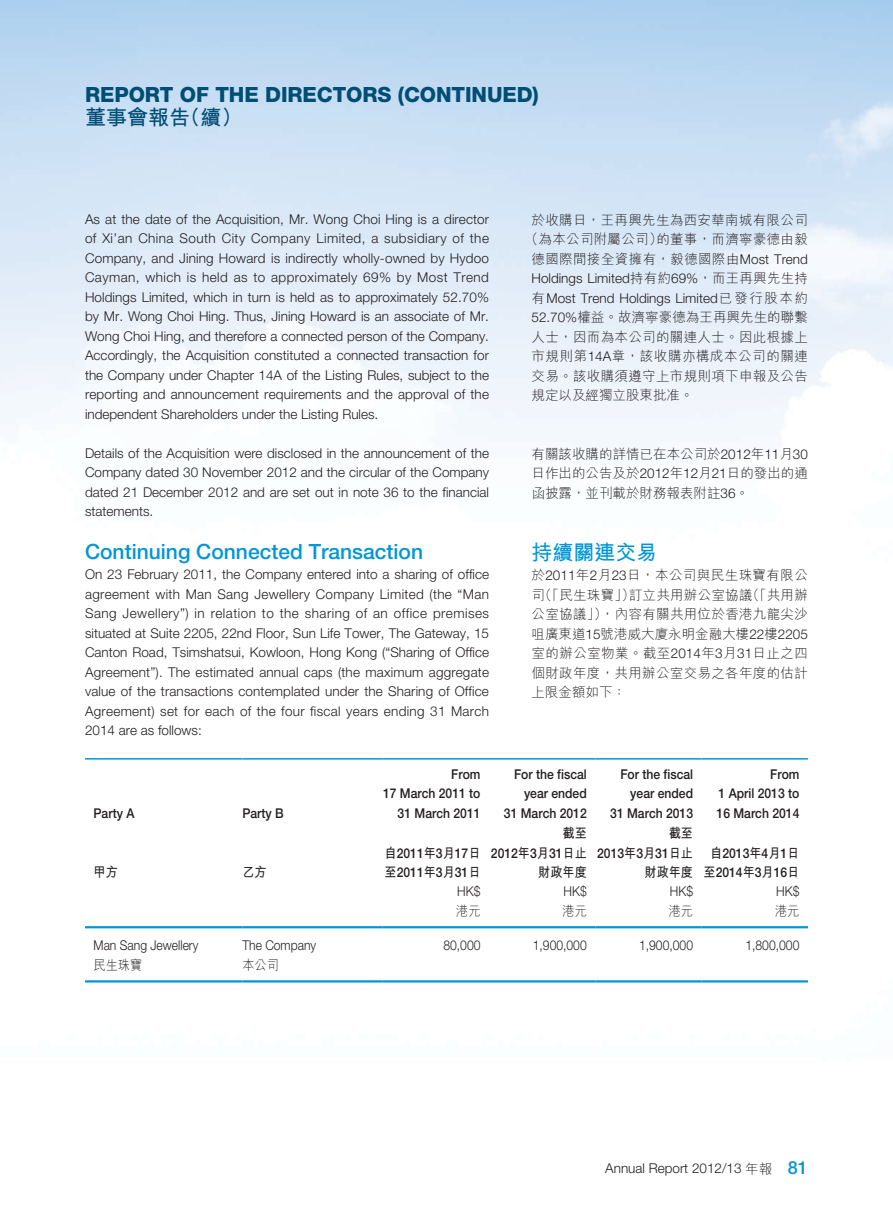
<style>
.page{position:relative;width:893px;height:1212px;background:#fff}
.page>*{position:absolute;margin:0;border:0;box-sizing:border-box;transform-origin:0 0}
.t1{font:800 21px "Helvetica Neue LT Std";letter-spacing:-.005em;color:#004e74}
.t2{font:500 21px "Helvetica Neue LT Std";color:#0096d7}
.t3{font:21px "M Hei HK Bold E Ten B5 H";color:#004e74}
.t4{font:21px "M Hei HK Bold E Ten B5 H";color:#0096d7}
.t5{font:300 13.5px/19.5px "Helvetica Neue LT Std";color:#231f20;text-align:justify}
.t6{font:13.5px/19.5px "M Hei HK Light E Ten B5 H";letter-spacing:.025em;color:#231f20;text-align:justify}
.t7{font:500 13.5px/19.5px "Helvetica Neue LT Std";color:#231f20;text-align:right;scale:.9 1}
.t8{font:300 13.5px "Helvetica Neue LT Std";color:#231f20;scale:.9 1}
.t9{font:13.5px "M Hei HK Bold E Ten B5 H";color:#231f20;scale:.9 1}
.t10{font:13.5px "M Hei HK Light E Ten B5 H";letter-spacing:.025em;color:#231f20;scale:.9 1}
.s1{font-family:"Helvetica Neue LT Std";font-weight:300}
.s2{font-family:"M Hei HK Light E Ten B5 H";font-weight:400}
.s3{font-family:"M Hei HK Bold E Ten B5 H";font-weight:400}
.s4{font-weight:500;font-size:18px;color:#0096d7}
</style>
<div class="page">
<img style="left:0;top:0;width:893px;height:983px">
<hr style="left:85px;top:758px;width:157px;height:1px;background:#0096d7">
<hr style="left:242px;top:758px;width:141px;height:1px;background:#0096d7">
<hr style="left:383px;top:758px;width:106px;height:1px;background:#0096d7">
<hr style="left:489px;top:758px;width:106px;height:1px;background:#0096d7">
<hr style="left:595px;top:758px;width:107px;height:1px;background:#0096d7">
<hr style="left:702px;top:758px;width:106px;height:1px;background:#0096d7">
<hr style="left:85px;top:926px;width:157px;height:2px;background:#0096d7">
<hr style="left:242px;top:926px;width:141px;height:2px;background:#0096d7">
<hr style="left:383px;top:926px;width:106px;height:2px;background:#0096d7">
<hr style="left:489px;top:926px;width:106px;height:2px;background:#0096d7">
<hr style="left:595px;top:926px;width:107px;height:2px;background:#0096d7">
<hr style="left:702px;top:926px;width:106px;height:2px;background:#0096d7">
<hr style="left:85px;top:980px;width:157px;height:2px;background:#0096d7">
<hr style="left:242px;top:980px;width:141px;height:2px;background:#0096d7">
<hr style="left:383px;top:980px;width:106px;height:2px;background:#0096d7">
<hr style="left:489px;top:980px;width:106px;height:2px;background:#0096d7">
<hr style="left:595px;top:980px;width:107px;height:2px;background:#0096d7">
<hr style="left:702px;top:980px;width:106px;height:2px;background:#0096d7">
<h1 class="t1" style="left:85px;top:83px;width:455px">REPORT OF THE DIRECTORS (CONTINUED)</h1>
<h1 class="t3" style="left:85px;top:110px;width:159px">董事會報告（續）</h1>
<p class="t5" style="left:85px;top:211px;width:405px">As at the date of the Acquisition, Mr. Wong Choi Hing is a director of Xi’an China South City Company Limited, a subsidiary of the Company, and Jining Howard is indirectly wholly-owned by Hydoo Cayman, which is held as to approximately 69% by Most Trend Holdings Limited, which in turn is held as to approximately 52.70% by Mr. Wong Choi Hing. Thus, Jining Howard is an associate of Mr.<br>Wong Choi Hing, and therefore a connected person of the Company.<br>Accordingly, the Acquisition constituted a connected transaction for the Company under Chapter 14A of the Listing Rules, subject to the reporting and announcement requirements and the approval of the independent Shareholders under the Listing Rules.</p>
<p class="t5" style="left:85px;top:445px;width:405px">Details of the Acquisition were disclosed in the announcement of the Company dated 30 November 2012 and the circular of the Company dated 21 December 2012 and are set out in note 36 to the financial statements.</p>
<h1 class="t2" style="left:85px;top:543px;width:340px">Continuing Connected Transaction</h1>
<p class="t5" style="left:85px;top:566px;width:405px">On 23 February 2011, the Company entered into a sharing of office agreement with Man Sang Jewellery Company Limited (the “Man Sang Jewellery”) in relation to the sharing of an office premises situated at Suite 2205, 22nd Floor, Sun Life Tower, The Gateway, 15<br>Canton Road, Tsimshatsui, Kowloon, Hong Kong (“Sharing of Office Agreement”). The estimated annual caps (the maximum aggregate value of the transactions contemplated under the Sharing of Office Agreement) set for each of the four fiscal years ending 31 March 2014 are as follows:</p>
<p class="t6" style="left:525px;top:212px;width:285px;text-align:center">於收購日，王再興先生為西安華南城有限公司（為本公司附屬公司）的董事，而濟寧豪德由毅德國際間接全資擁有，毅德國際由<span class="s1">Most Trend</span></p>
<p class="t5" style="left:531px;top:270px;width:278px">Holdings Limited<span class="s2">持有約</span>69%<span class="s2">，而王再興先生持有</span>Most Trend Holdings Limited<span class="s2">已發行股本約</span></p>
<p class="t6" style="left:531px;top:309px;width:278px"><span class="s1">52.70%</span>權益。故濟寧豪德為王再興先生的聯繫人士，因而為本公司的關連人士。因此根據上市規則第<span class="s1">14A</span>章，該收購亦構成本公司的關連交易。該收購須遵守上市規則項下申報及公告規定以及經獨立股東批准。</p>
<p class="t6" style="left:531px;top:446px;width:278px">有關該收購的詳情已在本公司於<span class="s1">2012</span>年<span class="s1">11</span>月<span class="s1">30</span>日作出的公告及於<span class="s1">2012</span>年<span class="s1">12</span>月<span class="s1">21</span>日的發出的通函披露，並刊載於財務報表附註<span class="s1">36</span>。</p>
<h1 class="t4" style="left:531px;top:544px;width:127px">持續關連交易</h1>
<p class="t6" style="left:531px;top:567px;width:278px">於<span class="s1">2011</span>年<span class="s1">2</span>月<span class="s1">23</span>日，本公司與民生珠寶有限公司（「民生珠寶」）訂立共用辦公室協議（「共用辦公室協議」），內容有關共用位於香港九龍尖沙咀廣東道<span class="s1">15</span>號港威大廈永明金融大樓<span class="s1">22</span>樓<span class="s1">2205</span>室的辦公室物業。截至<span class="s1">2014</span>年<span class="s1">3</span>月<span class="s1">31</span>日止之四個財政年度，共用辦公室交易之各年度的估計上限金額如下：</p>
<p class="t7" style="left:94px;top:805px;width:47px">Party A</p>
<p class="t7" style="left:242px;top:805px;width:48px">Party B</p>
<p class="t9" style="left:94px;top:867px;width:28px">甲方</p>
<p class="t9" style="left:242px;top:867px;width:28px">乙方</p>
<p class="t7" style="left:383px;top:766px;width:110px">From<br>17 March 2011 to<br>31 March 2011</p>
<p class="t7" style="left:504px;top:766px;width:94px">For the fiscal year ended<br>31 March 2012</p>
<p class="t7" style="left:610px;top:766px;width:94px">For the fiscal year ended<br>31 March 2013</p>
<p class="t7" style="left:717px;top:766px;width:94px;text-align:justify;text-indent:54px">From 1 April 2013 to 16 March 2014</p>
<p class="t7" style="left:385px;top:844px;width:108px;text-align:left"><span class="s3">自</span>2011<span class="s3">年</span>3<span class="s3">月</span>17<span class="s3">日至</span>2011<span class="s3">年</span>3<span class="s3">月</span>31<span class="s3">日</span></p>
<p class="t9" style="left:562px;top:828px;width:29px">截至</p>
<p class="t7" style="left:491px;top:844px;width:108px">2012<span class="s3">年</span>3<span class="s3">月</span>31<span class="s3">日止</span></p>
<p class="t9" style="left:538px;top:867px;width:55px">財政年度</p>
<p class="t9" style="left:669px;top:828px;width:29px">截至</p>
<p class="t7" style="left:597px;top:844px;width:108px">2013<span class="s3">年</span>3<span class="s3">月</span>31<span class="s3">日止</span></p>
<p class="t9" style="left:644px;top:867px;width:55px">財政年度</p>
<p class="t7" style="left:703px;top:844px;width:108px;text-align:center"><span class="s3">自</span>2013<span class="s3">年</span>4<span class="s3">月</span>1<span class="s3">日至</span>2014<span class="s3">年</span>3<span class="s3">月</span>16<span class="s3">日</span></p>
<p class="t8" style="left:457px;top:886px;width:27px">HK$</p>
<p class="t8" style="left:564px;top:886px;width:27px">HK$</p>
<p class="t8" style="left:670px;top:886px;width:27px">HK$</p>
<p class="t8" style="left:776px;top:886px;width:27px">HK$</p>
<p class="t10" style="left:456px;top:906px;width:29px">港元</p>
<p class="t10" style="left:562px;top:906px;width:29px">港元</p>
<p class="t10" style="left:669px;top:906px;width:28px">港元</p>
<p class="t10" style="left:775px;top:906px;width:29px">港元</p>
<p class="t8" style="left:94px;top:940px;width:118px">Man Sang Jewellery</p>
<p class="t8" style="left:242px;top:940px;width:84px">The Company</p>
<p class="t8" style="left:443px;top:940px;width:43px">80,000</p>
<p class="t8" style="left:533px;top:940px;width:62px">1,900,000</p>
<p class="t8" style="left:639px;top:940px;width:62px">1,900,000</p>
<p class="t8" style="left:745px;top:940px;width:62px">1,800,000</p>
<p class="t10" style="left:94px;top:960px;width:56px">民生珠寶</p>
<p class="t10" style="left:242px;top:960px;width:42px">本公司</p>
<p class="t5" style="left:605px;top:1160px;width:204px">Annual Report 2012/13 <span class="s2">年報</span> <span class="s4">81</span></p>
</div>
